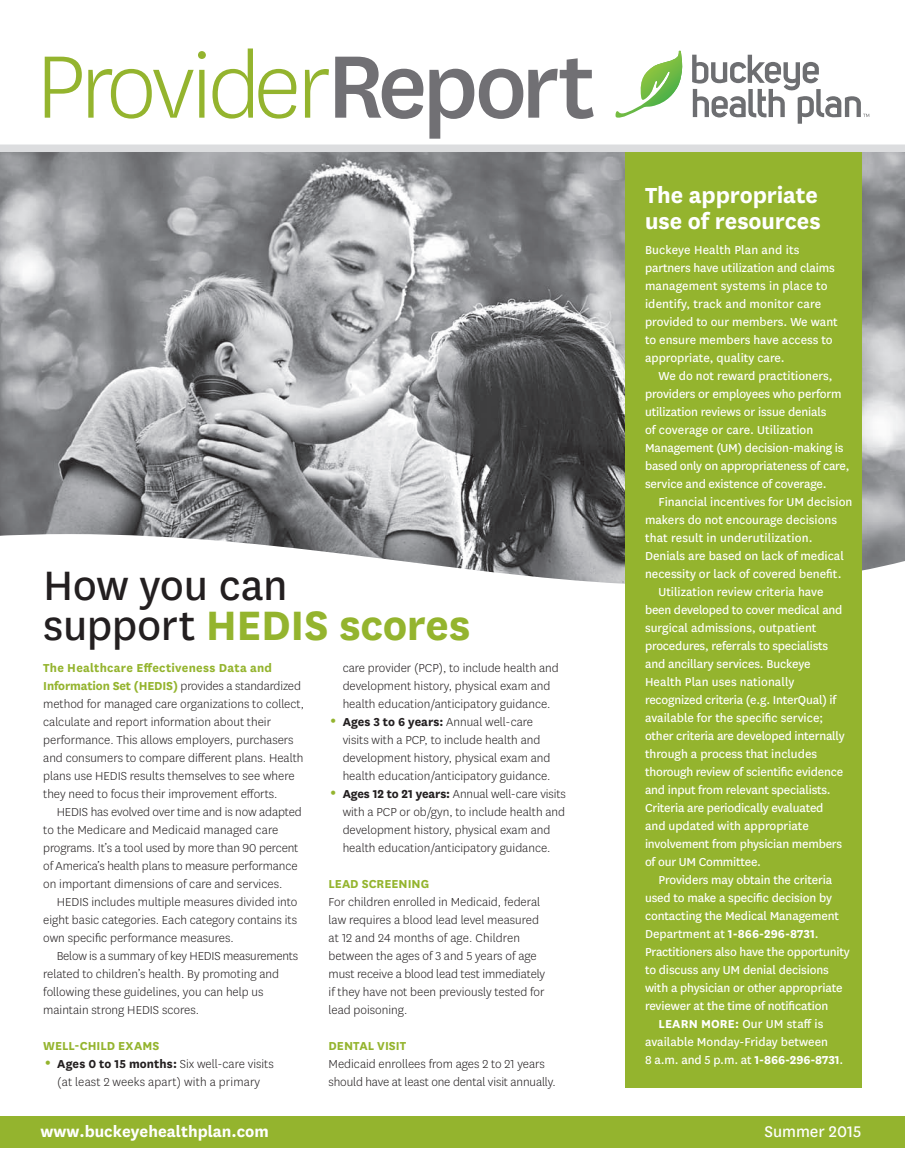
<style>
.page{position:relative;width:905px;height:1175px;background:#fff}
.page>*{position:absolute;margin:0;border:0;box-sizing:border-box;transform-origin:0 0}
.t1{font:300 103.5px "Centene Sans";letter-spacing:-.045em;color:#94b42e}
.t2{font:48px/40.5px "Centene Sans";letter-spacing:-.01em;color:#231f20}
.t3{font:700 25.5px/25.5px "Centene Sans";letter-spacing:-.005em;color:#fff}
.t4{font:700 18px "Centene Sans";color:#fff}
.t5{font:18px "Centene Sans";color:#fff}
.t6{font:300 13.5px/18px "Centene Sans";color:#231f20}
.t7{font:13.5px/18px "Centene Sans";letter-spacing:-.01em;color:#fff}
.t8{font:13.5px "Centene Sans";letter-spacing:.01em;color:#fff}
.t9{font:700 13.5px "Centene Sans";color:#fff}
.t10{font:700 13.5px "Centene Sans";color:#94b42e}
.s1{font-weight:500;color:#717074}
.s2{font-weight:700;color:#94b42e}
.s3{font-weight:700}
.s4{font-weight:400}
</style>
<div class="page">
<div style="left:0;top:1116px;width:904px;height:31px;background:#94b42e"></div>
<img style="left:0;top:152px;width:904px;height:382px">
<svg style="left:0;top:534px;width:904px;height:135px"></svg>
<div style="left:625px;top:148px;width:236px;height:939px;background:#94b42e"></div>
<div style="left:0;top:144px;width:904px;height:8px;background:#dcdddf"></div>
<svg style="left:692px;top:55px;width:177px;height:69px"></svg>
<svg style="left:615px;top:51px;width:67px;height:67px"></svg>
<h1 class="t1" style="left:36px;top:22px;width:561px">Provider<span class="s1">Report</span></h1>
<h2 class="t2" style="left:43px;top:562px;width:428px">How you can<br>support <span class="s2">HEDIS scores</span></h2>
<p class="t6" style="left:43px;top:658px;width:262px"><span class="s2">The Healthcare Effectiveness Data and Information Set (HEDIS)</span> provides a standardized method for managed care organizations to collect, calculate and report information about their performance. This allows employers, purchasers and consumers to compare different plans. Health plans use HEDIS results themselves to see where they need to focus their improvement efforts.</p>
<p class="t6" style="left:43px;top:802px;width:260px;text-indent:14px">HEDIS has evolved over time and is now adapted to the Medicare and Medicaid managed care programs. It’s a tool used by more than 90 percent of America’s health plans to measure performance on important dimensions of care and services.</p>
<p class="t6" style="left:43px;top:892px;width:256px;text-align:justify;text-indent:14px">HEDIS includes multiple measures divided into eight basic categories. Each category contains its own specific performance measures.</p>
<p class="t6" style="left:43px;top:946px;width:256px;text-indent:14px">Below is a summary of key HEDIS measurements related to children’s health. By promoting and following these guidelines, you can help us maintain strong HEDIS scores.</p>
<p class="t6" style="left:57px;top:1036px;width:218px;text-indent:-14px"><span class="s2">Well-Chi ld Exams<br></span><span class="s3">Ages 0 to 15 months:</span> Six well-care visits (at least 2 weeks apart) with a primary</p>
<p class="t6" style="left:343px;top:658px;width:224px">care provider (PCP), to include health and development history, physical exam and health education/anticipatory guidance.<br><span class="s3">Ages 3 to 6 years:</span> Annual well-care<br>visits with a PCP, to include health and development history, physical exam and health education/anticipatory guidance.<br><span class="s3">Ages 12 to 21 years:</span> Annual well-care visits with a PCP or ob/gyn, to include health and development history, physical exam and health education/anticipatory guidance.</p>
<p class="t10" style="left:328px;top:874px;width:102px">Lead Screening</p>
<p class="t6" style="left:328px;top:892px;width:218px">For children enrolled in Medicaid, federal law requires a blood lead level measured at 12 and 24 months of age. Children between the ages of 3 and 5 years of age must receive a blood lead test immediately if they have not been previously tested for lead poisoning.</p>
<p class="t10" style="left:328px;top:1036px;width:63px">Dental Visit</p>
<p class="t6" style="left:328px;top:1054px;width:229px">Medicaid enrollees from ages 2 to 21 years should have at least one dental visit annually.</p>
<h3 class="t3" style="left:645px;top:181px;width:177px">The appropriate use of resources</h3>
<p class="t7" style="left:645px;top:240px;width:194px">Buckeye Health Plan and its partners have utilization and claims management systems in place to identify, track and monitor care provided to our members. We want to ensure members have access to appropriate, quality care.</p>
<p class="t7" style="left:645px;top:366px;width:206px;text-indent:14px">We do not reward practitioners, providers or employees who perform utilization reviews or issue denials<br>of coverage or care. Utilization Management (UM) decision-making is based only on appropriateness of care, service and existence of coverage.</p>
<p class="t7" style="left:658px;top:492px;width:195px">Financial incentives for UM decision</p>
<p class="t7" style="left:645px;top:510px;width:194px">makers do not encourage decisions</p>
<p class="t8" style="left:645px;top:528px;width:169px">that result in underutilization.</p>
<p class="t7" style="left:645px;top:546px;width:200px">Denials are based on lack of medical</p>
<p class="t7" style="left:645px;top:564px;width:198px">necessity or lack of covered benefit.</p>
<p class="t7" style="left:658px;top:582px;width:166px">Utilization review criteria have</p>
<p class="t7" style="left:645px;top:600px;width:199px">been developed to cover medical and</p>
<p class="t7" style="left:645px;top:618px;width:173px">surgical admissions, outpatient</p>
<p class="t7" style="left:645px;top:636px;width:185px">procedures, referrals to specialists</p>
<p class="t7" style="left:645px;top:654px;width:167px">and ancillary services. Buckeye</p>
<p class="t7" style="left:645px;top:672px;width:151px">Health Plan uses nationally</p>
<p class="t7" style="left:645px;top:690px;width:193px">recognized criteria (e.g. InterQual) if</p>
<p class="t7" style="left:645px;top:708px;width:180px">available for the specific service;</p>
<p class="t7" style="left:645px;top:726px;width:201px">other criteria are developed internally</p>
<p class="t7" style="left:645px;top:744px;width:174px">through a process that includes</p>
<p class="t7" style="left:645px;top:762px;width:200px">thorough review of scientific evidence</p>
<p class="t7" style="left:645px;top:780px;width:187px">and input from relevant specialists.</p>
<p class="t7" style="left:645px;top:798px;width:180px">Criteria are periodically evaluated</p>
<p class="t7" style="left:645px;top:816px;width:165px">and updated with appropriate</p>
<p class="t7" style="left:645px;top:834px;width:198px">involvement from physician members</p>
<p class="t7" style="left:645px;top:852px;width:118px">of our UM Committee.</p>
<p class="t7" style="left:658px;top:870px;width:175px">Providers may obtain the criteria</p>
<p class="t7" style="left:645px;top:888px;width:188px">used to make a specific decision by</p>
<p class="t7" style="left:645px;top:906px;width:195px">contacting the Medical Management</p>
<p class="t9" style="left:645px;top:924px;width:175px"><span class="s4">Department at</span> 1-866-296-8731<span class="s4">.</span></p>
<p class="t7" style="left:645px;top:941px;width:206px">Practitioners also have the opportunity</p>
<p class="t7" style="left:645px;top:959px;width:185px">to discuss any UM denial decisions</p>
<p class="t7" style="left:645px;top:977px;width:199px">with a physician or other appropriate</p>
<p class="t7" style="left:645px;top:995px;width:185px">reviewer at the time of notification</p>
<p class="t8" style="left:658px;top:1014px;width:166px"><span class="s3">Learn more:</span> Our UM staff is</p>
<p class="t7" style="left:645px;top:1031px;width:184px">available Monday-Friday between</p>
<p class="t7" style="left:645px;top:1049px;width:200px">8 a.m. and 5 p.m. at <span class="s3">1-866-296-8731</span>.</p>
<h3 class="t4" style="left:40px;top:1118px;width:230px">www.buckeyehealthplan.com</h3>
<h3 class="t5" style="left:764px;top:1119px;width:99px">Summer 2015</h3>
</div>
